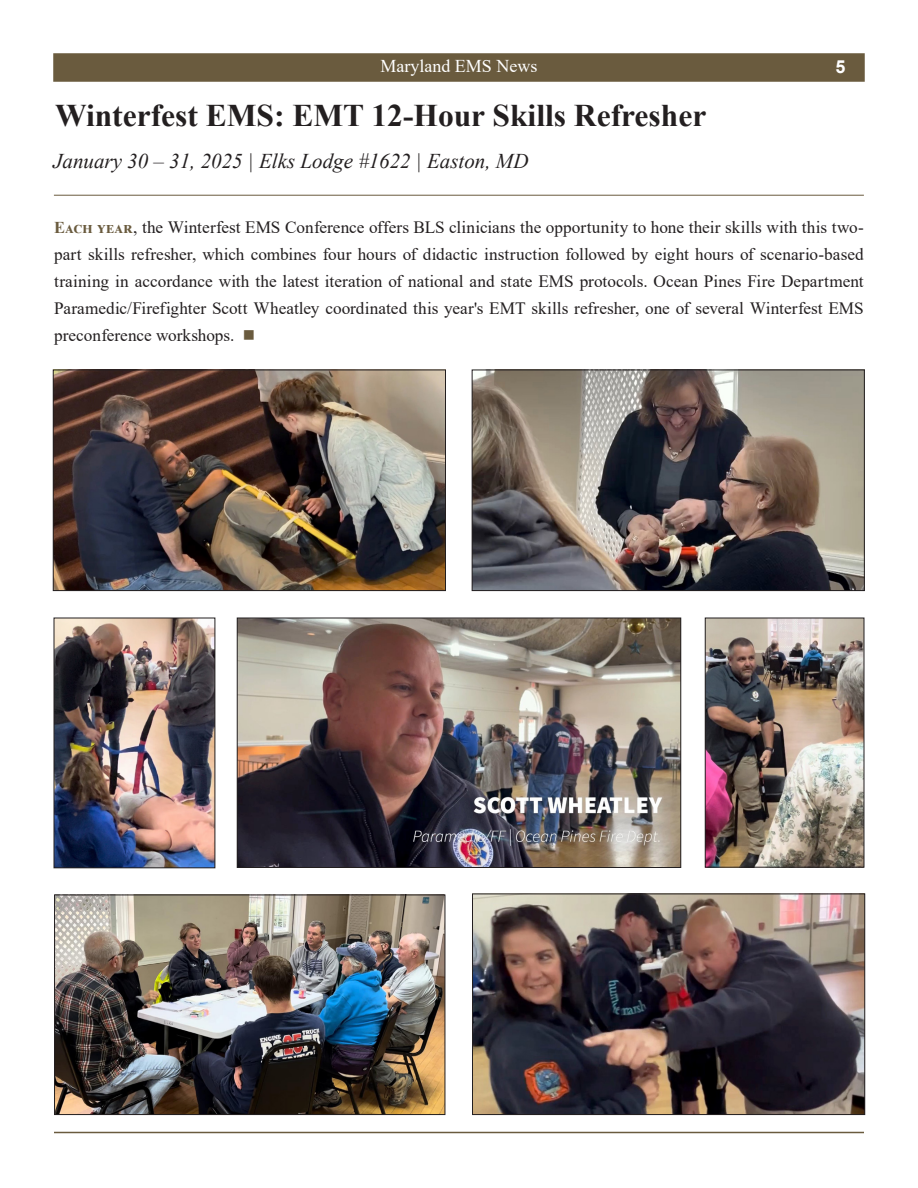
<style>
.page{position:relative;width:918px;height:1188px;background:#fff}
.page>*{position:absolute;margin:0;border:0;box-sizing:border-box;transform-origin:0 0}
.Header1{font:700 31.5px "Times New Roman";color:#231f20}
.Header1-2{font:italic 21px "Times New Roman";color:#231f20}
.t1{font:18px "Times New Roman";color:#fff}
.t2{font:700 18px "Arial";color:#fff}
.EMS_News___Body{font:17.25px/27px "Times New Roman";color:#231f20;text-align:justify}
.s1{font-weight:700;font-size:16.5px;color:#6a5b3e}
.s2{color:#6a5b3e}
</style>
<div class="page">
<div style="left:53px;top:53px;width:812px;height:29px;background:#6a5b3e;border:2px solid #6a5b3e"></div>
<hr style="left:54px;top:1132px;width:810px;height:1px;background:#6a5b3e">
<hr style="left:54px;top:195px;width:810px;height:1px;background:#6a5b3e">
<img style="left:239px;top:620px;width:440px;height:246px">
<div style="left:237px;top:618px;width:444px;height:250px;border:1px solid #231f20"></div>
<img style="left:56px;top:897px;width:387px;height:216px">
<div style="left:54px;top:895px;width:391px;height:220px;border:1px solid #231f20"></div>
<img style="left:55px;top:372px;width:389px;height:217px">
<div style="left:53px;top:370px;width:393px;height:221px;border:1px solid #231f20"></div>
<img style="left:474px;top:372px;width:389px;height:217px">
<div style="left:472px;top:370px;width:393px;height:221px;border:1px solid #231f20"></div>
<img style="left:474px;top:896px;width:389px;height:217px">
<div style="left:472px;top:894px;width:393px;height:221px;border:1px solid #231f20"></div>
<img style="left:56px;top:620px;width:157px;height:246px">
<div style="left:54px;top:618px;width:161px;height:250px;border:1px solid #231f20"></div>
<img style="left:707px;top:620px;width:155px;height:245px">
<div style="left:705px;top:618px;width:159px;height:249px;border:1px solid #231f20"></div>
<p class="t1" style="left:381px;top:54px;width:158px">Maryland EMS News</p>
<p class="t2" style="left:836px;top:54px;width:12px">5</p>
<p class="Header1" style="left:55px;top:93px;width:653px">Winterfest EMS: EMT 12-Hour Skills Refresher</p>
<p class="Header1-2" style="left:53px;top:147px;width:477px">January 30 – 31, 2025 | Elks Lodge #1622 | Easton, MD</p>
<p class="EMS_News___Body" style="left:54px;top:213px;width:811px"><span class="s1">Each year</span>, the Winterfest EMS Conference offers BLS clinicians the opportunity to hone their skills with this two&shy;part skills refresher, which combines four hours of didactic instruction followed by eight hours of scenario-based training in accordance with the latest iteration of national and state EMS protocols. Ocean Pines Fire Department Paramedic/Firefighter Scott Wheatley coordinated this year's EMT skills refresher, one of several Winterfest EMS preconference workshops. <span class="s2">■</span></p>
</div>
